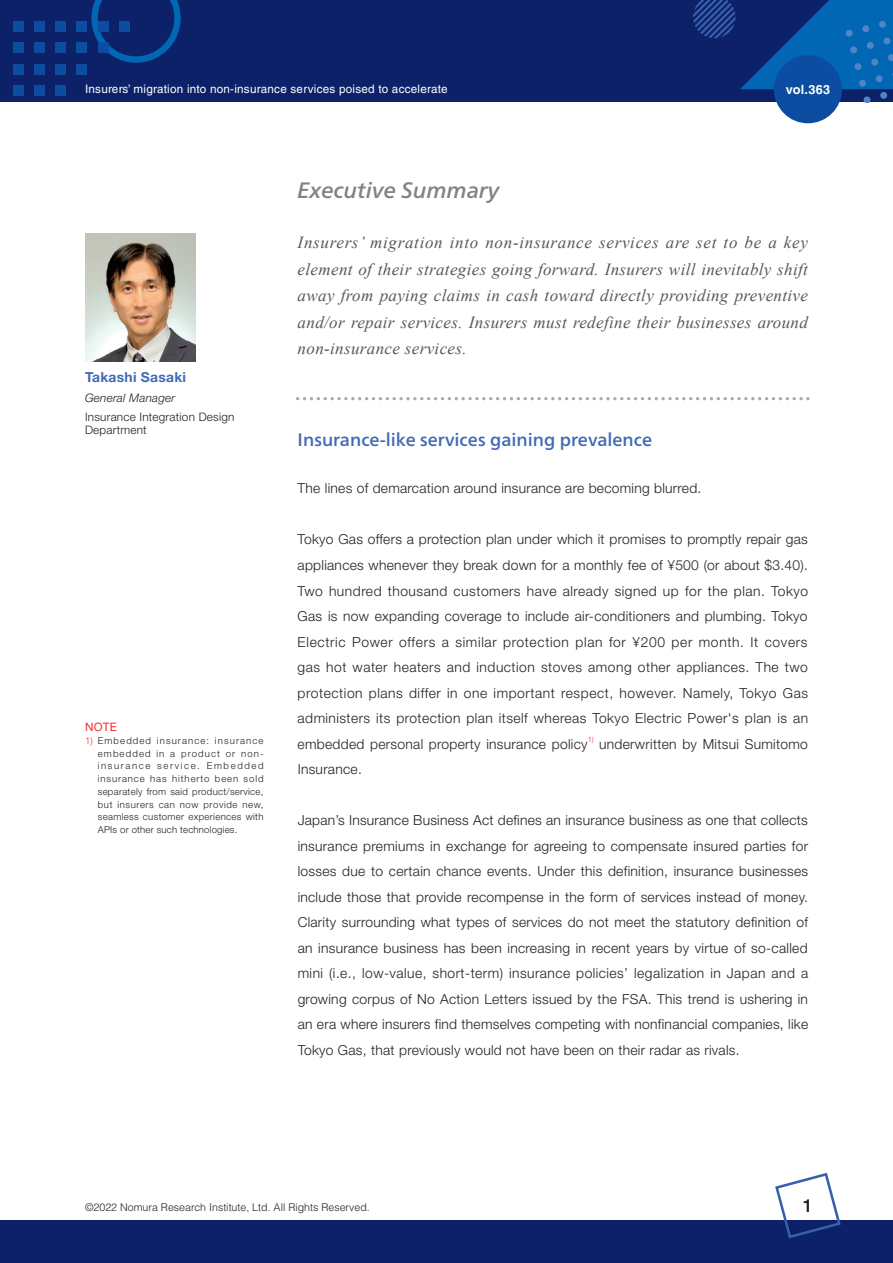
<style>
.page{position:relative;width:893px;height:1263px;background:#fff}
.page>*{position:absolute;margin:0;border:0;box-sizing:border-box;transform-origin:0 0}
.t1{font:italic 500 22.35px "Frutiger Neue LT Pro";color:#808285}
.t2{font:500 18px "Frutiger Neue LT Pro";color:#406ab4}
.t3{font:500 18px "Helvetica Neue";color:#231f20}
.t4{font:italic 16.95px/26.5px "Times New Roman";letter-spacing:.02em;color:#57585a;text-align:justify}
.t5{font:300 13.8px/25.5px "Helvetica Neue";letter-spacing:.02em;color:#231f20;text-align:justify}
.t6{font:700 13.8px "Helvetica Neue";letter-spacing:.02em;color:#406ab4}
.t7{font:700 12.75px "Helvetica LT Std";letter-spacing:.02em;color:#fff}
.t8{font:11.7px "Helvetica LT Std";letter-spacing:.02em;color:#fff}
.t9{font:300 11.7px/12.8px "Helvetica Neue";letter-spacing:.02em;color:#231f20}
.t10{font:italic 300 11.7px "Helvetica Neue";letter-spacing:.02em;color:#231f20}
.t11{font:11.7px "Helvetica Neue";color:#ee2d2e}
.t12{font:300 10.65px "Helvetica LT Std";color:#231f20}
.t13{font:300 9.6px/12.8px "Helvetica Neue";letter-spacing:.02em;color:#231f20;text-align:justify}
.t14{font:300 7.5px "Helvetica Neue";color:#ee2d2e}
.s1{color:#ee2d2e}
</style>
<div class="page">
<svg style="left:305px;top:397px;width:504px;height:3px"></svg>
<img style="left:85px;top:234px;width:111px;height:127px">
<div style="left:0;top:0;width:893px;height:102px;background:#0d2169"></div>
<svg style="left:91px;top:0;width:90px;height:63px"></svg>
<svg style="left:693px;top:0;width:200px;height:102px"></svg>
<div style="left:13px;top:21px;width:10px;height:11px;background:#0d4da1"></div>
<div style="left:34px;top:21px;width:11px;height:11px;background:#0d4da1"></div>
<div style="left:55px;top:21px;width:11px;height:11px;background:#0d4da1"></div>
<div style="left:77px;top:21px;width:10px;height:11px;background:#0d4da1"></div>
<div style="left:98px;top:21px;width:10px;height:11px;background:#0d4da1"></div>
<div style="left:119px;top:21px;width:11px;height:11px;background:#0d4da1"></div>
<div style="left:13px;top:43px;width:10px;height:10px;background:#0d4da1"></div>
<div style="left:34px;top:43px;width:11px;height:10px;background:#0d4da1"></div>
<div style="left:55px;top:43px;width:11px;height:10px;background:#0d4da1"></div>
<div style="left:77px;top:43px;width:10px;height:10px;background:#0d4da1"></div>
<div style="left:98px;top:43px;width:10px;height:10px;background:#0d4da1"></div>
<div style="left:13px;top:64px;width:10px;height:10px;background:#0d4da1"></div>
<div style="left:34px;top:64px;width:11px;height:10px;background:#0d4da1"></div>
<div style="left:55px;top:64px;width:11px;height:10px;background:#0d4da1"></div>
<div style="left:77px;top:64px;width:10px;height:10px;background:#0d4da1"></div>
<div style="left:13px;top:85px;width:10px;height:11px;background:#0d4da1"></div>
<div style="left:34px;top:85px;width:11px;height:11px;background:#0d4da1"></div>
<div style="left:55px;top:85px;width:11px;height:11px;background:#0d4da1"></div>
<div style="left:0;top:1220px;width:893px;height:43px;background:#0d2169"></div>
<svg style="left:775px;top:1172px;width:66px;height:67px"></svg>
<div style="left:774px;top:55px;width:68px;height:68px;background:#0d4da1;border-radius:50%"></div>
<p class="t8" style="left:85px;top:82px;width:364px">Insurers’ migration into non-insurance services poised to accelerate</p>
<p class="t7" style="left:786px;top:81px;width:46px">vol.363</p>
<h1 class="t1" style="left:298px;top:176px;width:203px">Executive Summary</h1>
<p class="t6" style="left:85px;top:368px;width:103px">Takashi Sasaki</p>
<p class="t10" style="left:85px;top:391px;width:92px">General Manager</p>
<p class="t9" style="left:85px;top:411px;width:151px">Insurance Integration Design<br>Department</p>
<p class="t11" style="left:85px;top:720px;width:33px">NOTE</p>
<p class="t13" style="left:98px;top:734px;width:167px;text-indent:-13px"><span class="s1">1)</span> Embedded insurance: insurance embedded in a product or non&shy;insurance service. Embedded insurance has hitherto been sold separately from said product/service, but insurers can now provide new, seamless customer experiences with APIs or other such technologies.</p>
<p class="t4" style="left:298px;top:229px;width:512px">Insurers’ migration into non-insurance services are set to be a key element of their strategies going forward. Insurers will inevitably shift away from paying claims in cash toward directly providing preventive and/or repair services. Insurers must redefine their businesses around non-insurance services.</p>
<h2 class="t2" style="left:298px;top:429px;width:356px">Insurance-like services gaining prevalence</h2>
<p class="t5" style="left:298px;top:475px;width:405px">The lines of demarcation around insurance are becoming blurred.</p>
<p class="t5" style="left:298px;top:526px;width:512px">Tokyo Gas offers a protection plan under which it promises to promptly repair gas appliances whenever they break down for a monthly fee of ¥500 (or about $3.40).<br>Two hundred thousand customers have already signed up for the plan. Tokyo Gas is now expanding coverage to include air-conditioners and plumbing. Tokyo Electric Power offers a similar protection plan for ¥200 per month. It covers gas hot water heaters and induction stoves among other appliances. The two protection plans differ in one important respect, however. Namely, Tokyo Gas administers its protection plan itself whereas Tokyo Electric Power's plan is an embedded personal property insurance policy</p>
<p class="t14" style="left:588px;top:735px;width:7px">1)</p>
<p class="t5" style="left:599px;top:731px;width:210px">underwritten by Mitsui Sumitomo</p>
<p class="t5" style="left:298px;top:756px;width:66px">Insurance.</p>
<p class="t5" style="left:298px;top:807px;width:512px">Japan’s Insurance Business Act defines an insurance business as one that collects insurance premiums in exchange for agreeing to compensate insured parties for losses due to certain chance events. Under this definition, insurance businesses include those that provide recompense in the form of services instead of money.<br>Clarity surrounding what types of services do not meet the statutory definition of an insurance business has been increasing in recent years by virtue of so-called mini (i.e., low-value, short-term) insurance policies’ legalization in Japan and a growing corpus of No Action Letters issued by the FSA. This trend is ushering in an era where insurers find themselves competing with nonfinancial companies, like Tokyo Gas, that previously would not have been on their radar as rivals.</p>
<p class="t12" style="left:85px;top:1201px;width:286px">©2022 Nomura Research Institute, Ltd. All Rights Reserved.</p>
<h2 class="t3" style="left:803px;top:1194px;width:12px">1</h2>
</div>
